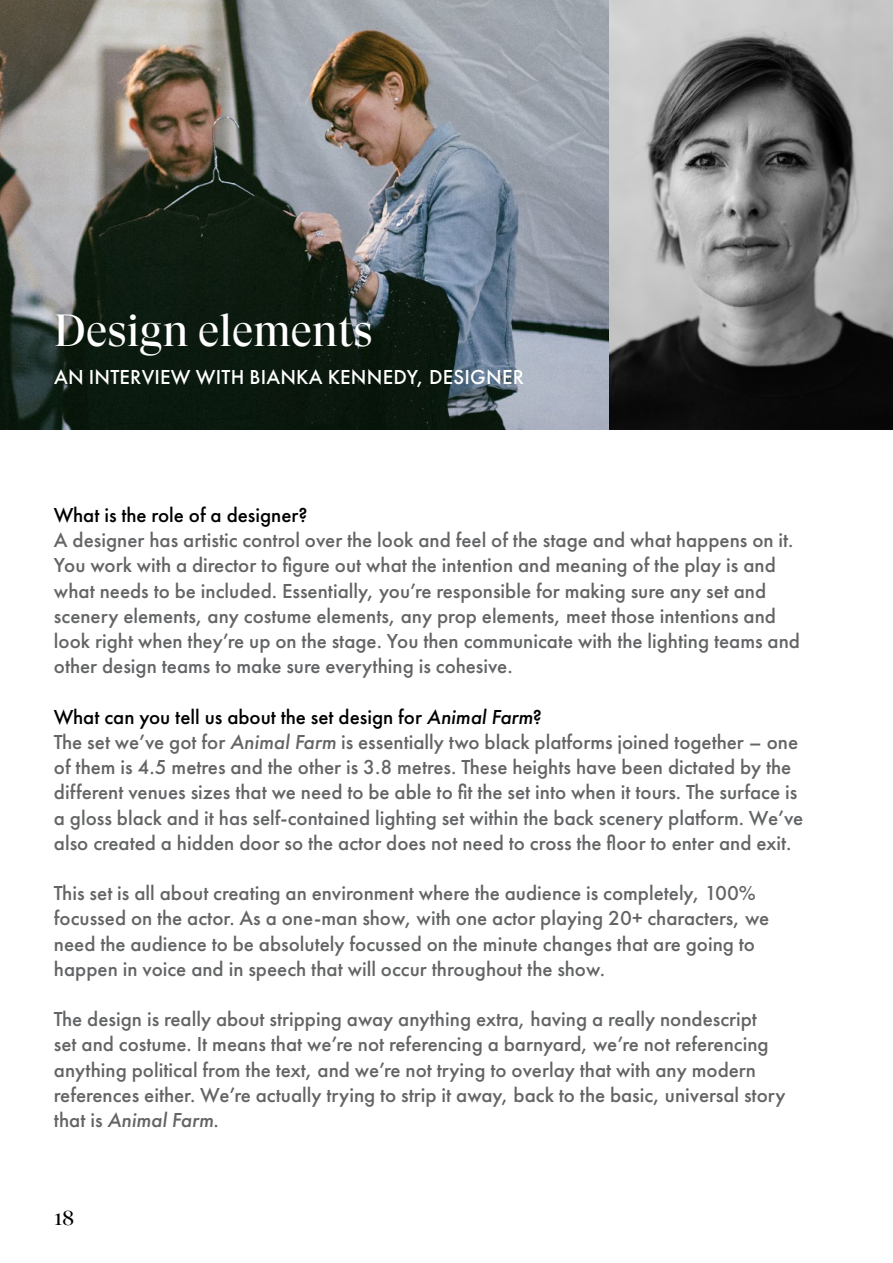
<style>
.page{position:relative;width:893px;height:1263px;background:#fff}
.page>*{position:absolute;margin:0;border:0;box-sizing:border-box;transform-origin:0 0}
.t1{font:45px "GT Super Display";color:#fff}
.t2{font:500 21px/25.2px "Futura PT";color:#636466}
.t3{font:500 21px "Futura PT";letter-spacing:.01em;color:#fff}
.t4{font:500 21px "Futura PT";color:#000}
.t5{font:21px "GT Super Display";color:#000}
.s1{color:#000}
.s2{font-style:italic;color:#000}
.s3{font-style:italic}
</style>
<div class="page">
<img style="left:0;top:0;width:893px;height:429px">
<h1 class="t1" style="left:54px;top:307px;width:320px">Design elements</h1>
<p class="t3" style="left:54px;top:364px;width:471px">An interview with bianka kennedy, designer</p>
<p class="t4" style="left:54px;top:502px;width:255px">What is the role of a designer?</p>
<p class="t2" style="left:54px;top:528px;width:748px">A designer has artistic control over the look and feel of the stage and what happens on it.<br>You work with a director to figure out what the intention and meaning of the play is and what needs to be included. Essentially, you’re responsible for making sure any set and scenery elements, any costume elements, any prop elements, meet those intentions and look right when they’re up on the stage. You then communicate with the lighting teams and other design teams to make sure everything is cohesive.</p>
<p class="t2" style="left:54px;top:704px;width:751px"><span class="s1">What can you tell us about the set design for</span> <span class="s2">Animal Farm</span><span class="s1">?<br></span>The set we’ve got for <span class="s3">Animal Farm</span> is essentially two black platforms joined together – one of them is 4.5 metres and the other is 3.8 metres. These heights have been dictated by the different venues sizes that we need to be able to fit the set into when it tours. The surface is a gloss black and it has self-contained lighting set within the back scenery platform. We’ve also created a hidden door so the actor does not need to cross the floor to enter and exit.</p>
<p class="t2" style="left:54px;top:880px;width:717px">This set is all about creating an environment where the audience is completely, 100% focussed on the actor. As a one-man show, with one actor playing 20+ characters, we need the audience to be absolutely focussed on the minute changes that are going to happen in voice and in speech that will occur throughout the show.</p>
<p class="t2" style="left:54px;top:1006px;width:733px">The design is really about stripping away anything extra, having a really nondescript<br>set and costume. It means that we’re not referencing a barnyard, we’re not referencing anything political from the text, and we’re not trying to overlay that with any modern references either. We’re actually trying to strip it away, back to the basic, universal story that is <span class="s3">Animal Farm</span>.</p>
<p class="t5" style="left:54px;top:1207px;width:22px">18</p>
</div>
